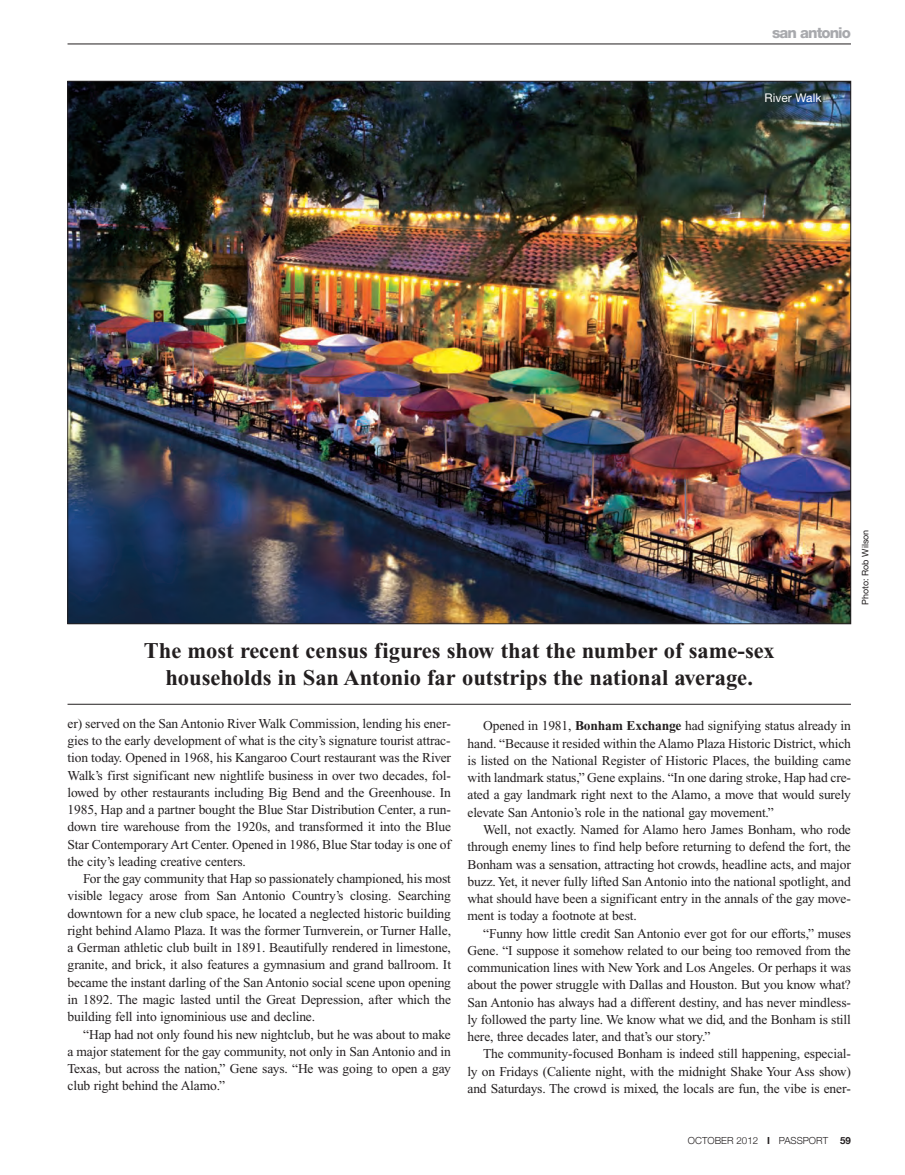
<style>
.page{position:relative;width:905px;height:1175px;background:#fff}
.page>*{position:absolute;margin:0;border:0;box-sizing:border-box;transform-origin:0 0}
.t1{font:700 22.5px/27px "Times New Roman";color:#231f20;text-align:center}
.t2{font:800 15px "Helvetica Neue LT Std";letter-spacing:-.065em;color:#a8a9ad}
.t3{font:13.5px/17.2px "Times New Roman";letter-spacing:-.01em;color:#231f20;text-align:justify}
.t4{font:12px "Helvetica Neue LT Std";color:#fff}
.t5{font:300 9.75px "Helvetica Neue";color:#231f20}
.t6{font:9px "Helvetica Neue LT Std";color:#231f20}
.s1{font-weight:700}
</style>
<div class="page">
<hr style="left:68px;top:44px;width:782px;height:1px;background:#231f20">
<hr style="left:68px;top:704px;width:782px;height:1px;background:#231f20">
<img style="left:70px;top:83px;width:779px;height:539px">
<p class="t2" style="left:772px;top:24px;width:80px">san antonio</p>
<p class="t4" style="left:764px;top:91px;width:58px">River Walk</p>
<p class="t6" style="left:860px;top:605px;width:77px;rotate:-90deg">Photo: Rob Wilson</p>
<h1 class="t1" style="left:144px;top:639px;width:632px">The most recent census figures show that the number of same-sex households in San Antonio far outstrips the national average.</h1>
<p class="t3" style="left:68px;top:716px;width:385px">er) served on the San Antonio River Walk Commission, lending his ener&shy;gies to the early development of what is the city’s signature tourist attrac&shy;tion today. Opened in 1968, his Kangaroo Court restaurant was the River Walk’s first significant new nightlife business in over two decades, fol&shy;lowed by other restaurants including Big Bend and the Greenhouse. In 1985, Hap and a partner bought the Blue Star Distribution Center, a run&shy;down tire warehouse from the 1920s, and transformed it into the Blue Star Contemporary Art Center. Opened in 1986, Blue Star today is one of the city’s leading creative centers.</p>
<p class="t3" style="left:68px;top:871px;width:385px;text-indent:16px">For the gay community that Hap so passionately championed, his most visible legacy arose from San Antonio Country’s closing. Searching downtown for a new club space, he located a neglected historic building right behind Alamo Plaza. It was the former Turnverein, or Turner Halle, a German athletic club built in 1891. Beautifully rendered in limestone, granite, and brick, it also features a gymnasium and grand ballroom. It became the instant darling of the San Antonio social scene upon opening in 1892. The magic lasted until the Great Depression, after which the building fell into ignominious use and decline.</p>
<p class="t3" style="left:68px;top:1026px;width:385px;text-indent:16px">“Hap had not only found his new nightclub, but he was about to make a major statement for the gay community, not only in San Antonio and in Texas, but across the nation,” Gene says. “He was going to open a gay club right behind the Alamo.”</p>
<p class="t3" style="left:467px;top:718px;width:385px;text-indent:16px">Opened in 1981, <span class="s1">Bonham Exchange</span> had signifying status already in hand. “Because it resided within the Alamo Plaza Historic District, which is listed on the National Register of Historic Places, the building came with landmark status,” Gene explains. “In one daring stroke, Hap had cre&shy;ated a gay landmark right next to the Alamo, a move that would surely elevate San Antonio’s role in the national gay movement.”</p>
<p class="t3" style="left:467px;top:822px;width:385px;text-indent:16px">Well, not exactly. Named for Alamo hero James Bonham, who rode through enemy lines to find help before returning to defend the fort, the Bonham was a sensation, attracting hot crowds, headline acts, and major buzz. Yet, it never fully lifted San Antonio into the national spotlight, and what should have been a significant entry in the annals of the gay move&shy;ment is today a footnote at best.</p>
<p class="t3" style="left:467px;top:925px;width:385px;text-indent:16px">“Funny how little credit San Antonio ever got for our efforts,” muses Gene. “I suppose it somehow related to our being too removed from the communication lines with New York and Los Angeles. Or perhaps it was about the power struggle with Dallas and Houston. But you know what?<br>San Antonio has always had a different destiny, and has never mindless&shy;ly followed the party line. We know what we did, and the Bonham is still here, three decades later, and that’s our story.”</p>
<p class="t3" style="left:467px;top:1046px;width:385px;text-indent:16px">The community-focused Bonham is indeed still happening, especial&shy;ly on Fridays (Caliente night, with the midnight Shake Your Ass show) and Saturdays. The crowd is mixed, the locals are fun, the vibe is ener-</p>
<p class="t5" style="left:688px;top:1134px;width:164px">OCTOBER 2012 <span class="s1">I</span> PASSPORT <span class="s1">59</span></p>
</div>
